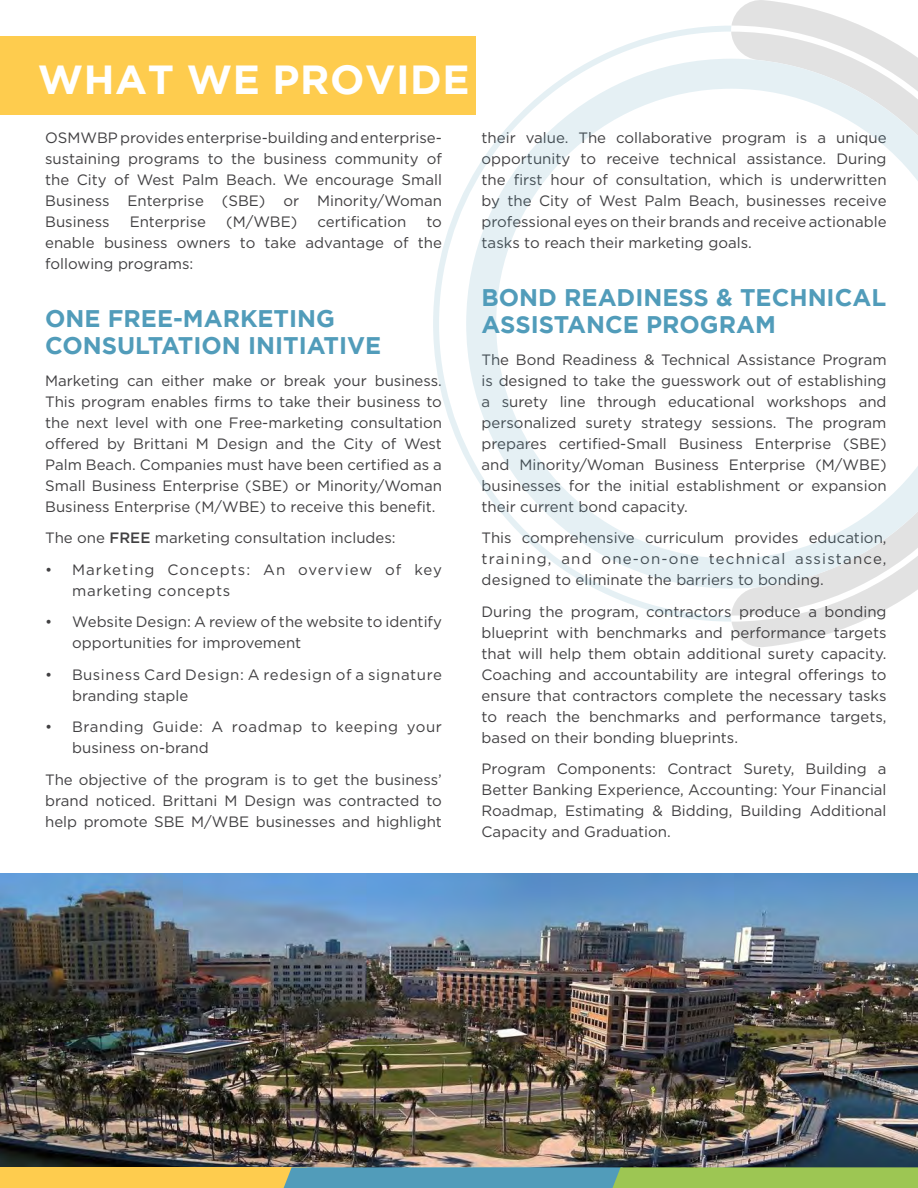
<style>
.page{position:relative;width:918px;height:1188px;background:#fff}
.page>*{position:absolute;margin:0;border:0;box-sizing:border-box;transform-origin:0 0}
.Heading_2{font:700 40.5px "Gotham";letter-spacing:.015em;color:#fff}
.Heading_3{font:700 24px/27px "Gotham";color:#519cba}
.t1{font:15px/21px "Gotham";color:#414042;text-align:justify}
.t2{font:15px/21px "Gotham";letter-spacing:.04em;color:#414042}
.t3{font:15px/21px "Gotham";letter-spacing:.045em;color:#414042}
.s1{font-weight:500}
</style>
<div class="page">
<div style="left:0;top:36px;width:476px;height:79px;background:#fecc4e"></div>
<img style="left:0;top:874px;width:918px;height:293px">
<div style="left:0;top:1167px;width:307px;height:21px;background:#fecc4e"></div>
<svg style="left:284px;top:1167px;width:634px;height:21px;background:#75ae87"></svg>
<svg style="left:731px;top:0;width:187px;height:647px;fill:#e2e2e2"></svg>
<svg style="left:731px;top:59px;width:187px;height:530px"></svg>
<svg style="left:433px;top:26px;width:298px;height:596px"></svg>
<h2 class="Heading_2" style="left:38px;top:56px;width:433px">WHAT WE PROVIDE</h2>
<p class="t1" style="left:45px;top:127px;width:398px">OSMWBP provides enterprise-building and enterprise&shy;sustaining programs to the business community of the City of West Palm Beach. We encourage Small Business Enterprise (SBE) or Minority/Woman Business</p>
<p class="t1" style="left:130px;top:211px;width:78px">Enterprise</p>
<p class="t1" style="left:226px;top:211px;width:73px">(M/WBE)</p>
<p class="t1" style="left:317px;top:211px;width:90px">certification</p>
<p class="t1" style="left:45px;top:211px;width:398px;text-indent:381px">to enable business owners to take advantage of the following programs:</p>
<h3 class="Heading_3" style="left:45px;top:305px;width:338px">ONE FREE-MARKETING<br>CONSULTATION INITIATIVE</h3>
<p class="t1" style="left:45px;top:370px;width:398px">Marketing can either make or break your business.<br>This program enables firms to take their business to the next level with one Free-marketing consultation offered by Brittani M Design and the City of West Palm Beach. Companies must have been certified as a Small Business Enterprise (SBE) or Minority/Woman Business Enterprise (M/WBE) to receive this benefit.</p>
<p class="t1" style="left:45px;top:527px;width:352px">The one <span class="s1">FREE</span> marketing consultation includes:</p>
<p class="t3" style="left:72px;top:559px;width:371px;text-indent:-27px">• Marketing Concepts: An overview of key marketing concepts</p>
<p class="t1" style="left:72px;top:611px;width:371px;text-indent:-27px">• Website Design: A review of the website to identify opportunities for improvement</p>
<p class="t2" style="left:72px;top:664px;width:371px;text-indent:-27px">• Business Card Design: A redesign of a signature branding staple</p>
<p class="t2" style="left:72px;top:716px;width:371px;text-indent:-27px">• Branding Guide: A roadmap to keeping your business on-brand</p>
<p class="t1" style="left:45px;top:769px;width:398px">The objective of the program is to get the business’ brand noticed. Brittani M Design was contracted to help promote SBE M/WBE businesses and highlight</p>
<p class="t1" style="left:482px;top:127px;width:407px">their value. The collaborative program is a unique opportunity to receive technical assistance. During the first hour of consultation, which is underwritten by the City of West Palm Beach, businesses receive professional eyes on their brands and receive actionable tasks to reach their marketing goals.</p>
<h3 class="Heading_3" style="left:482px;top:284px;width:406px">BOND READINESS &amp; TECHNICAL<br>ASSISTANCE PROGRAM</h3>
<p class="t1" style="left:482px;top:349px;width:407px">The Bond Readiness &amp; Technical Assistance Program is designed to take the guesswork out of establishing a surety line through educational workshops and personalized surety strategy sessions. The program prepares certified-Small Business Enterprise (SBE) and Minority/Woman Business Enterprise (M/WBE) businesses for the initial establishment or expansion their current bond capacity.</p>
<p class="t1" style="left:482px;top:527px;width:407px">This comprehensive curriculum provides education, training, and one-on-one technical assistance, designed to eliminate the barriers to bonding.</p>
<p class="t1" style="left:482px;top:601px;width:407px">During the program, contractors produce a bonding blueprint with benchmarks and performance targets that will help them obtain additional surety capacity.<br>Coaching and accountability are integral offerings to ensure that contractors complete the necessary tasks to reach the benchmarks and performance targets, based on their bonding blueprints.</p>
<p class="t1" style="left:482px;top:758px;width:407px">Program Components: Contract Surety, Building a Better Banking Experience, Accounting: Your Financial Roadmap, Estimating &amp; Bidding, Building Additional Capacity and Graduation.</p>
</div>
